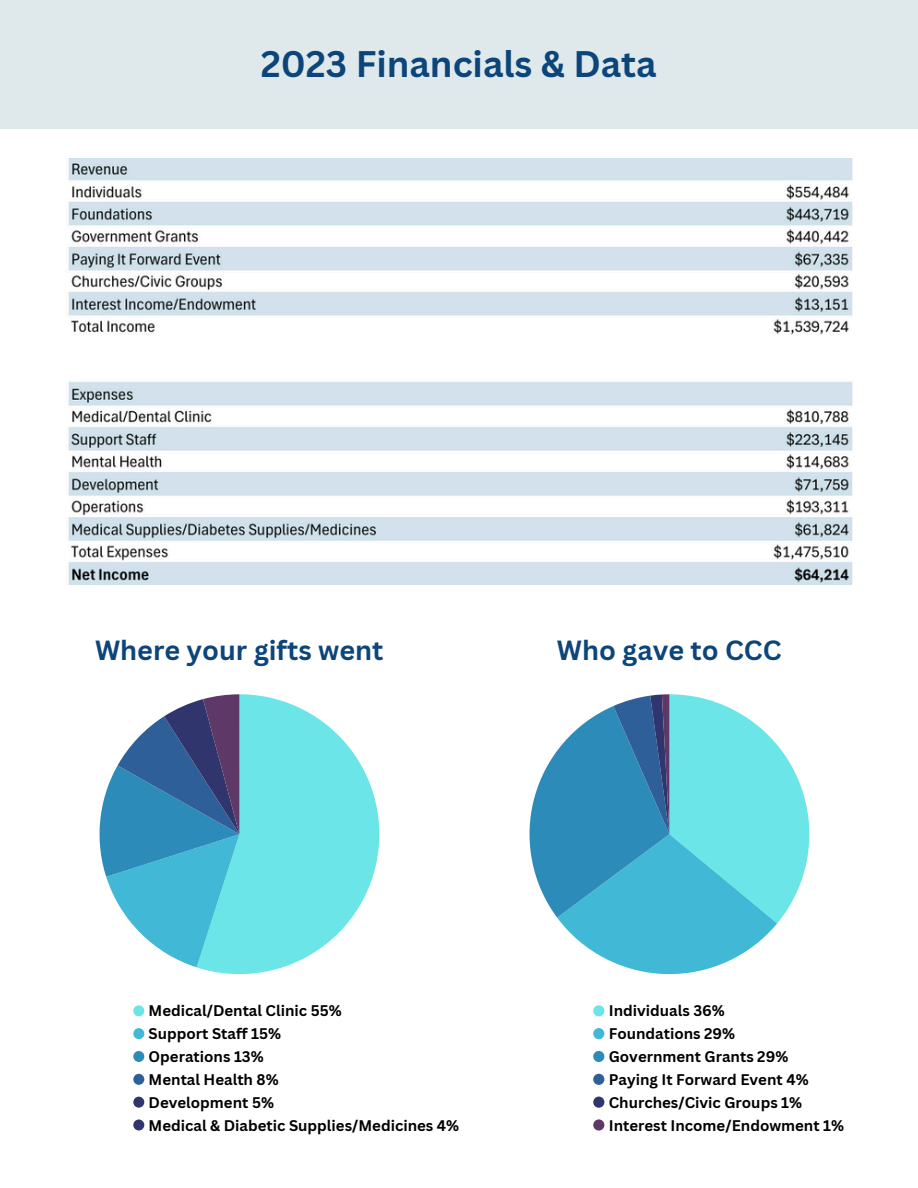
<style>
.page{position:relative;width:918px;height:1188px;background:#fff}
.page>*{position:absolute;margin:0;border:0;box-sizing:border-box;transform-origin:0 0}
.t1{font:700 36px "Canva Sans";color:#0c457a}
.t2{font:700 27px "Canva Sans";color:#0c457a}
.t3{font:700 15px "Canva Sans";color:#000}
</style>
<div class="page">
<svg style="left:530px;top:694px;width:279px;height:280px"></svg>
<div style="left:593px;top:1005px;width:11px;height:11px;background:#6ce5e8;border-radius:50%"></div>
<div style="left:593px;top:1028px;width:11px;height:11px;background:#41b8d5;border-radius:50%"></div>
<div style="left:593px;top:1051px;width:11px;height:11px;background:#2d8bba;border-radius:50%"></div>
<div style="left:593px;top:1074px;width:11px;height:11px;background:#2f5f98;border-radius:50%"></div>
<div style="left:593px;top:1097px;width:11px;height:11px;background:#31356e;border-radius:50%"></div>
<div style="left:593px;top:1119px;width:11px;height:12px;background:#5e3967;border-radius:50%"></div>
<img style="left:68px;top:159px;width:784px;height:425px">
<svg style="left:197px;top:694px;width:182px;height:280px;fill:#6ce5e8"></svg>
<svg style="left:100px;top:694px;width:139px;height:273px"></svg>
<div style="left:0;top:0;width:918px;height:128px;background:#dfe9ec"></div>
<div style="left:133px;top:1005px;width:11px;height:11px;background:#6ce5e8;border-radius:50%"></div>
<div style="left:133px;top:1028px;width:11px;height:11px;background:#41b8d5;border-radius:50%"></div>
<div style="left:133px;top:1051px;width:11px;height:11px;background:#2d8bba;border-radius:50%"></div>
<div style="left:133px;top:1074px;width:11px;height:11px;background:#2f5f98;border-radius:50%"></div>
<div style="left:133px;top:1097px;width:11px;height:11px;background:#31356e;border-radius:50%"></div>
<div style="left:133px;top:1119px;width:11px;height:12px;background:#31356e;border-radius:50%"></div>
<p class="t1" style="left:261px;top:38px;width:397px">2023 Financials &amp; Data</p>
<p class="t2" style="left:95px;top:631px;width:290px">Where your gifts went</p>
<p class="t2" style="left:557px;top:631px;width:226px">Who gave to CCC</p>
<p class="t3" style="left:149px;top:1000px;width:195px">Medical/Dental Clinic 55%</p>
<p class="t3" style="left:149px;top:1023px;width:134px">Support Staff 15%</p>
<p class="t3" style="left:149px;top:1046px;width:117px">Operations 13%</p>
<p class="t3" style="left:149px;top:1069px;width:132px">Mental Health 8%</p>
<p class="t3" style="left:149px;top:1092px;width:127px">Development 5%</p>
<p class="t3" style="left:149px;top:1115px;width:312px">Medical &amp; Diabetic Supplies/Medicines 4%</p>
<h1 class="t3" style="left:609px;top:1000px;width:118px">Individuals 36%</h1>
<p class="t3" style="left:609px;top:1023px;width:128px">Foundations 29%</p>
<h2 class="t3" style="left:609px;top:1046px;width:181px">Government Grants 29%</h2>
<h2 class="t3" style="left:609px;top:1069px;width:201px">Paying It Forward Event 4%</h2>
<p class="t3" style="left:609px;top:1092px;width:195px">Churches/Civic Groups 1%</p>
<p class="t3" style="left:609px;top:1115px;width:237px">Interest Income/Endowment 1%</p>
</div>
